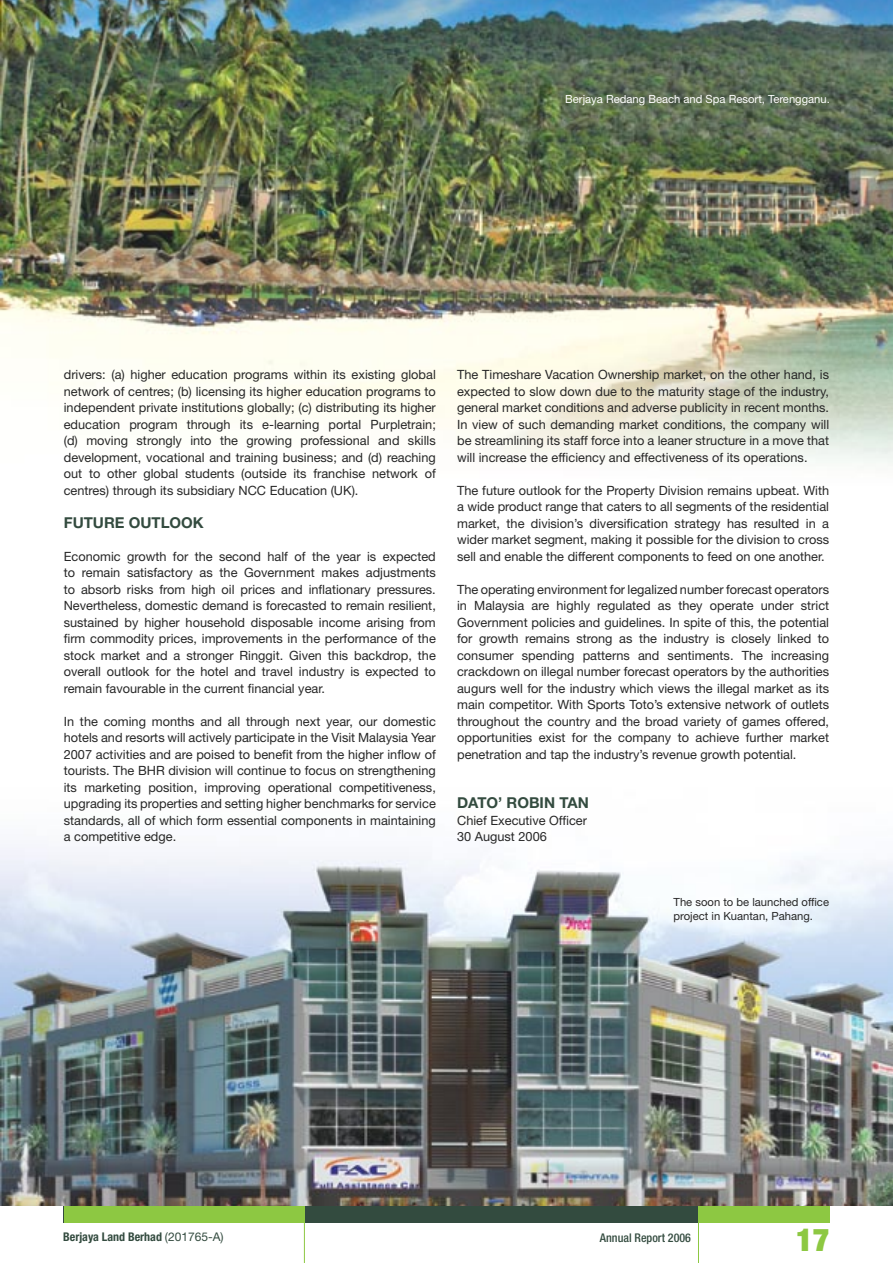
<style>
.page{position:relative;width:893px;height:1263px;background:#fff}
.page>*{position:absolute;margin:0;border:0;box-sizing:border-box;transform-origin:0 0}
.t1{font:900 condensed 31.5px "Helvetica Neue LT Std";color:#8dc842}
.t2{font:700 15px "Helvetica Neue LT Std";color:#334b3f}
.t3{font:12.75px/16.5px "Helvetica Neue LT Std";color:#272727;text-align:justify}
.t4{font:700 condensed 12px "Helvetica Neue LT Std";color:#334b3f}
.t5{font:500 condensed 12px "Helvetica Neue LT Std";color:#334b3f}
.t6{font:11.25px/13.5px "Helvetica Neue LT Std";color:#272727}
.t7{font:11.25px "Helvetica Neue LT Std";color:#fff}
.s1{font-weight:400;font-stretch:normal}
</style>
<div class="page">
<div style="left:64px;top:1205px;width:765px;height:18px;background:#334b3f"></div>
<hr style="left:304px;top:1223px;width:1px;height:40px;background:#8dc842">
<hr style="left:698px;top:1222px;width:1px;height:41px;background:#8dc842">
<div style="left:64px;top:1205px;width:241px;height:18px;background:#8dc842"></div>
<div style="left:698px;top:1205px;width:131px;height:18px;background:#8dc842"></div>
<img style="left:0;top:847px;width:893px;height:358px">
<img style="left:0;top:0;width:893px;height:464px">
<p class="t7" style="left:565px;top:92px;width:266px">Berjaya Redang Beach and Spa Resort, Terengganu.</p>
<p class="t3" style="left:64px;top:366px;width:374px">drivers: (a) higher education programs within its existing global network of centres; (b) licensing its higher education programs to independent private institutions globally; (c) distributing its higher education program through its e-learning portal Purpletrain; (d) moving strongly into the growing professional and skills development, vocational and training business; and (d) reaching out to other global students (outside its franchise network of centres) through its subsidiary NCC Education (UK).</p>
<p class="t2" style="left:64px;top:513px;width:142px">FUTURE OUTLOOK</p>
<p class="t3" style="left:64px;top:548px;width:374px">Economic growth for the second half of the year is expected to remain satisfactory as the Government makes adjustments to absorb risks from high oil prices and inflationary pressures.<br>Nevertheless, domestic demand is forecasted to remain resilient, sustained by higher household disposable income arising from firm commodity prices, improvements in the performance of the stock market and a stronger Ringgit. Given this backdrop, the overall outlook for the hotel and travel industry is expected to remain favourable in the current financial year.</p>
<p class="t3" style="left:64px;top:713px;width:374px">In the coming months and all through next year, our domestic hotels and resorts will actively participate in the Visit Malaysia Year 2007 activities and are poised to benefit from the higher inflow of tourists. The BHR division will continue to focus on strengthening its marketing position, improving operational competitiveness, upgrading its properties and setting higher benchmarks for service standards, all of which form essential components in maintaining a competitive edge.</p>
<p class="t3" style="left:457px;top:366px;width:374px">The Timeshare Vacation Ownership market, on the other hand, is expected to slow down due to the maturity stage of the industry, general market conditions and adverse publicity in recent months.<br>In view of such demanding market conditions, the company will be streamlining its staff force into a leaner structure in a move that will increase the efficiency and effectiveness of its operations.</p>
<p class="t3" style="left:457px;top:482px;width:374px">The future outlook for the Property Division remains upbeat. With a wide product range that caters to all segments of the residential market, the division’s diversification strategy has resulted in a wider market segment, making it possible for the division to cross sell and enable the different components to feed on one another.</p>
<p class="t3" style="left:457px;top:581px;width:374px">The operating environment for legalized number forecast operators in Malaysia are highly regulated as they operate under strict Government policies and guidelines. In spite of this, the potential for growth remains strong as the industry is closely linked to consumer spending patterns and sentiments. The increasing crackdown on illegal number forecast operators by the authorities augurs well for the industry which views the illegal market as its main competitor. With Sports Toto’s extensive network of outlets throughout the country and the broad variety of games offered, opportunities exist for the company to achieve further market penetration and tap the industry’s revenue growth potential.</p>
<p class="t2" style="left:457px;top:793px;width:133px">DATO’ ROBIN TAN</p>
<p class="t3" style="left:457px;top:812px;width:131px">Chief Executive Officer<br>30 August 2006</p>
<p class="t6" style="left:674px;top:895px;width:157px">The soon to be launched office project in Kuantan, Pahang.</p>
<p class="t4" style="left:63px;top:1230px;width:162px">Berjaya Land Berhad <span class="s1">(201765-A)</span></p>
<p class="t5" style="left:600px;top:1230px;width:93px">Annual Report 2006</p>
<h1 class="t1" style="left:796px;top:1219px;width:33px">17</h1>
</div>
